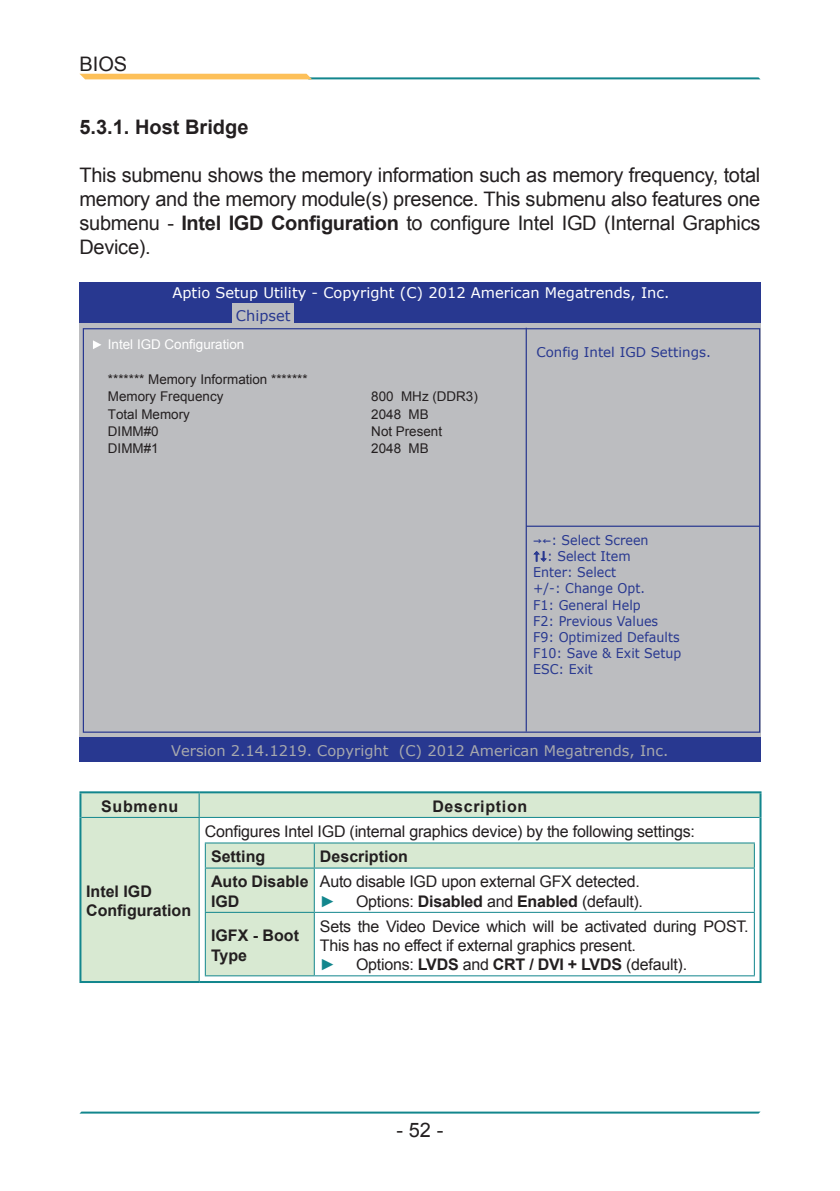
<style>
.page{position:relative;width:840px;height:1191px;background:#fff}
.page>*{position:absolute;margin:0;border:0;box-sizing:border-box;transform-origin:0 0}
.t1{font:20px/24px "Arial";letter-spacing:-.015em;color:#231f20;text-align:justify}
.t2{font:700 20px "Arial";color:#231f20}
.t3{font:16px/19.2px "Arial";letter-spacing:-.015em;color:#231f20}
.t4{font:700 16px/19.2px "Arial";color:#231f20}
.t5{font:700 16px "Arial";letter-spacing:.045em;color:#231f20}
.t6{font:16px "Arial";color:#12868d}
.t7{font:14.6px "Verdana";color:#fff}
.t8{font:14.6px "Verdana";color:#a8a9ad}
.t9{font:14.6px "Verdana";color:#283890}
.t10{font:13.4px "Verdana";color:#283890;scale:.94 1}
.t11{font:13.4px/17.4px "Arial";color:#231f20}
.t12{font:13.4px "Verdana";color:#283890}
.t13{font:13.4px "Arial";color:#fff}
.s1{font-weight:700}
.s2{font-family:"Lucida Console"}
</style>
<div class="page">
<hr style="left:80px;top:1111px;width:679px;height:2px;background:#12868d">
<hr style="left:307px;top:77px;width:452px;height:2px;background:#12868d">
<svg style="left:80px;top:74px;width:232px;height:5px"></svg>
<div style="left:79px;top:304px;width:681px;height:20px;background:#283890"></div>
<div style="left:79px;top:736px;width:681px;height:25px;background:#283890"></div>
<div style="left:79px;top:282px;width:681px;height:22px;background:#283890"></div>
<svg style="left:79px;top:324px;width:681px;height:413px;background:#a1a5b7"></svg>
<div style="left:83px;top:329px;width:676px;height:403px;background:#bcbdc0"></div>
<hr style="left:525px;top:328px;width:1px;height:403px;background:#283890">
<div style="left:232px;top:304px;width:62px;height:20px;background:#bcbdc0"></div>
<hr style="left:526px;top:525px;width:233px;height:2px;background:#283890">
<svg style="left:93px;top:340px;width:8px;height:9px"></svg>
<svg style="left:81px;top:793px;width:678px;height:188px;fill:#d8e9d2"></svg>
<svg style="left:198px;top:793px;width:1px;height:24px"></svg>
<hr style="left:81px;top:817px;width:118px;height:1px;background:#12868d">
<hr style="left:199px;top:817px;width:560px;height:1px;background:#12868d">
<hr style="left:198px;top:818px;width:1px;height:163px;background:#12868d">
<hr style="left:79px;top:791px;width:120px;height:2px;background:#12868d">
<hr style="left:79px;top:793px;width:2px;height:24px;background:#12868d">
<hr style="left:199px;top:791px;width:562px;height:2px;background:#12868d">
<hr style="left:759px;top:793px;width:2px;height:24px;background:#12868d">
<hr style="left:79px;top:817px;width:2px;height:164px;background:#12868d">
<hr style="left:759px;top:817px;width:2px;height:164px;background:#12868d">
<hr style="left:79px;top:981px;width:120px;height:2px;background:#12868d">
<hr style="left:199px;top:981px;width:562px;height:2px;background:#12868d">
<svg style="left:206px;top:843px;width:547px;height:132px"></svg>
<hr style="left:205px;top:842px;width:109px;height:1px;background:#12868d">
<svg style="left:205px;top:843px;width:1px;height:24px"></svg>
<hr style="left:314px;top:842px;width:440px;height:1px;background:#12868d">
<svg style="left:313px;top:843px;width:1px;height:24px"></svg>
<svg style="left:753px;top:843px;width:1px;height:24px"></svg>
<hr style="left:205px;top:867px;width:109px;height:1px;background:#12868d">
<hr style="left:205px;top:868px;width:1px;height:44px;background:#12868d">
<hr style="left:314px;top:867px;width:440px;height:1px;background:#12868d">
<hr style="left:313px;top:868px;width:1px;height:44px;background:#12868d">
<hr style="left:753px;top:868px;width:1px;height:44px;background:#12868d">
<hr style="left:205px;top:912px;width:109px;height:1px;background:#12868d">
<hr style="left:205px;top:913px;width:1px;height:62px;background:#12868d">
<hr style="left:314px;top:912px;width:440px;height:1px;background:#12868d">
<hr style="left:313px;top:913px;width:1px;height:62px;background:#12868d">
<hr style="left:753px;top:913px;width:1px;height:62px;background:#12868d">
<hr style="left:205px;top:975px;width:109px;height:1px;background:#12868d">
<hr style="left:314px;top:975px;width:440px;height:1px;background:#12868d">
<svg style="left:533px;top:551px;width:13px;height:11px"></svg>
<p class="t1" style="left:79px;top:52px;width:49px">BIOS</p>
<p class="t2" style="left:79px;top:113px;width:170px">5.3.1. Host Bridge</p>
<p class="t1" style="left:79px;top:163px;width:682px">This submenu shows the memory information such as memory frequency, total memory and the memory module(s) presence. This submenu also features one submenu - <span class="s1">Intel IGD Configuration</span> to configure Intel IGD (Internal Graphics Device).</p>
<p class="t7" style="left:172px;top:283px;width:498px">Aptio Setup Utility - Copyright (C) 2012 American Megatrends, Inc.</p>
<p class="t9" style="left:236px;top:306px;width:56px">Chipset</p>
<p class="t13" style="left:108px;top:336px;width:138px">Intel IGD Configuration</p>
<p class="t11" style="left:108px;top:371px;width:201px">******* Memory Information *******<br>Memory Frequency</p>
<p class="t11" style="left:371px;top:388px;width:108px">800 MHz (DDR3)</p>
<p class="t11" style="left:108px;top:405px;width:83px">Total Memory</p>
<p class="t11" style="left:371px;top:405px;width:59px">2048 MB</p>
<p class="t11" style="left:108px;top:423px;width:52px">DIMM#0</p>
<p class="t11" style="left:371px;top:423px;width:72px">Not Present</p>
<p class="t11" style="left:108px;top:440px;width:52px">DIMM#1</p>
<p class="t11" style="left:371px;top:440px;width:59px">2048 MB</p>
<p class="t12" style="left:536px;top:344px;width:176px">Config Intel IGD Settings.</p>
<p class="t10" style="left:533px;top:532px;width:124px"><span class="s2">→←</span>: Select Screen</p>
<p class="t10" style="left:547px;top:548px;width:90px">: Select Item</p>
<p class="t10" style="left:533px;top:564px;width:90px">Enter: Select</p>
<p class="t10" style="left:533px;top:580px;width:120px">+/-: Change Opt.</p>
<p class="t10" style="left:533px;top:596px;width:116px">F1: General Help</p>
<p class="t10" style="left:533px;top:612px;width:134px">F2: Previous Values</p>
<p class="t10" style="left:533px;top:628px;width:157px">F9: Optimized Defaults</p>
<p class="t10" style="left:533px;top:644px;width:159px">F10: Save &amp; Exit Setup</p>
<p class="t10" style="left:533px;top:660px;width:65px">ESC: Exit</p>
<p class="t8" style="left:171px;top:741px;width:498px">Version 2.14.1219. Copyright (C) 2012 American Megatrends, Inc.</p>
<p class="t5" style="left:101px;top:795px;width:79px">Submenu</p>
<p class="t5" style="left:432px;top:795px;width:96px">Description</p>
<p class="t4" style="left:86px;top:882px;width:106px">Intel IGD<br>Configuration</p>
<p class="t3" style="left:205px;top:821px;width:491px">Configures Intel IGD (internal graphics device) by the following settings:</p>
<p class="t4" style="left:211px;top:847px;width:56px">Setting</p>
<p class="t4" style="left:320px;top:847px;width:90px">Description</p>
<p class="t4" style="left:211px;top:872px;width:99px">Auto Disable<br>IGD</p>
<p class="t3" style="left:320px;top:872px;width:321px">Auto disable IGD upon external GFX detected.</p>
<p class="t6" style="left:320px;top:890px;width:17px">►</p>
<p class="t3" style="left:356px;top:891px;width:288px">Options: <span class="s1">Disabled</span> and <span class="s1">Enabled</span> (default).</p>
<p class="t4" style="left:211px;top:926px;width:89px">IGFX - Boot<br>Type</p>
<p class="t3" style="left:320px;top:916px;width:430px">Sets the Video Device which will be activated during POST.<br>This has no effect if external graphics present.</p>
<p class="t6" style="left:320px;top:954px;width:17px">►</p>
<p class="t3" style="left:356px;top:955px;width:332px">Options: <span class="s1">LVDS</span> and <span class="s1">CRT / DVI + LVDS</span> (default).</p>
<p class="t1" style="left:396px;top:1118px;width:48px">- 52 -</p>
</div>
